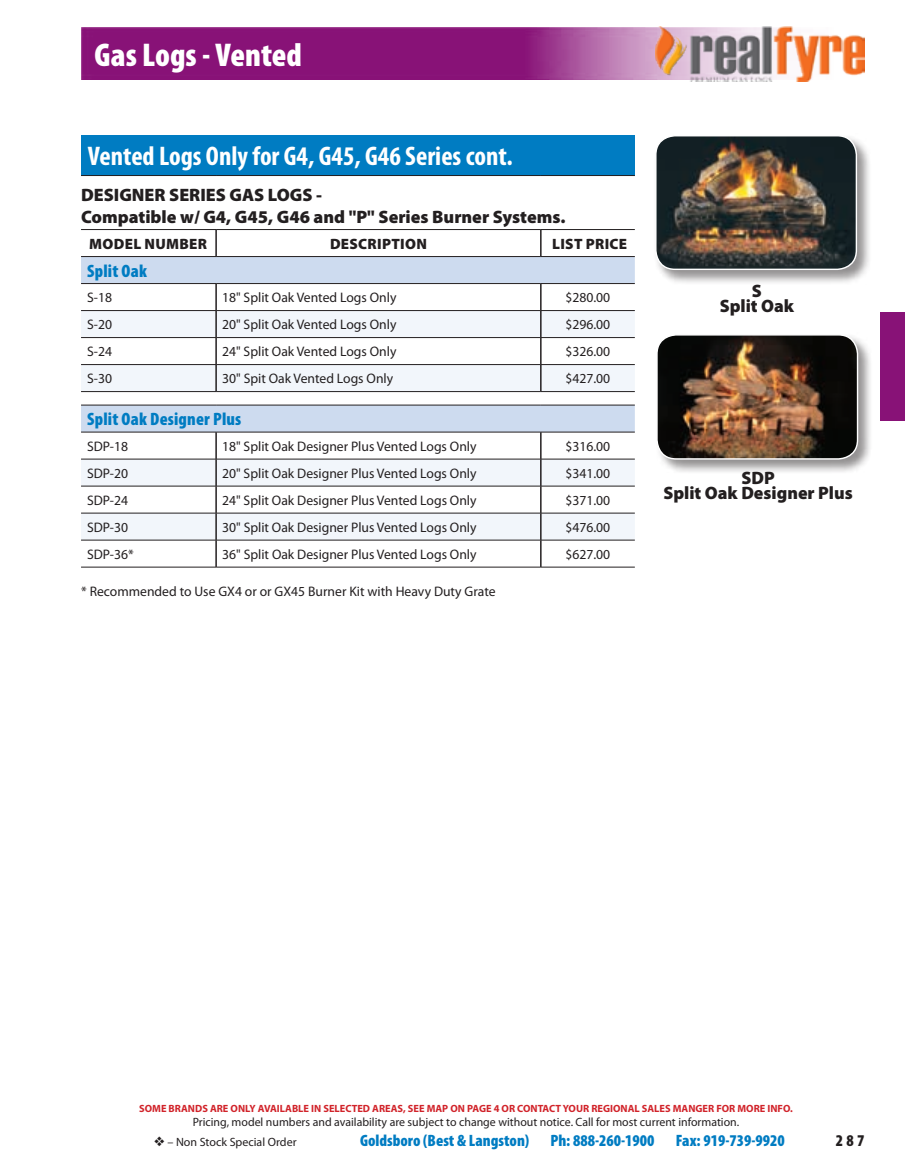
<style>
.page{position:relative;width:905px;height:1168px;background:#fff}
.page>*{position:absolute;margin:0;border:0;box-sizing:border-box;transform-origin:0 0}
.t1{font:900 condensed 33px "Myriad Pro";color:#fff}
.t2{font:700 condensed 27px "Myriad Pro";color:#fff}
.t3{font:900 18px/15.3px "Myriad Pro";color:#231f20;text-align:center}
.t4{font:900 condensed 18px "Myriad Pro";letter-spacing:.01em;color:#007cc2}
.t5{font:900 condensed 16.5px "Myriad Pro";color:#007cc2}
.t6{font:900 condensed 16.5px "Myriad Pro";color:#231f20}
.t7{font:900 15px "Myriad Pro";letter-spacing:.02em;color:#231f20}
.t8{font:13.8px "Myriad Pro";color:#231f20}
.t9{font:12px "Myriad Pro";color:#231f20}
.t10{font:700 10.5px "Myriad Pro";color:#d1232a}
</style>
<div class="page">
<div style="left:81px;top:135px;width:554px;height:41px;background:#007cc2"></div>
<div style="left:81px;top:257px;width:554px;height:26px;background:#cddbef"></div>
<svg style="left:81px;top:284px;width:554px;height:283px"></svg>
<svg style="left:81px;top:311px;width:554px;height:229px;fill:#f2f6fb"></svg>
<hr style="left:215px;top:230px;width:2px;height:26px;background:#231f20">
<svg style="left:540px;top:230px;width:1px;height:26px"></svg>
<hr style="left:215px;top:284px;width:2px;height:26px;background:#231f20">
<hr style="left:215px;top:311px;width:2px;height:26px;background:#231f20">
<hr style="left:215px;top:338px;width:2px;height:26px;background:#231f20">
<hr style="left:215px;top:365px;width:2px;height:26px;background:#231f20">
<svg style="left:540px;top:284px;width:1px;height:107px"></svg>
<hr style="left:215px;top:432px;width:2px;height:27px;background:#231f20">
<hr style="left:215px;top:459px;width:2px;height:27px;background:#231f20">
<hr style="left:215px;top:486px;width:2px;height:27px;background:#231f20">
<hr style="left:215px;top:513px;width:2px;height:27px;background:#231f20">
<hr style="left:215px;top:540px;width:2px;height:27px;background:#231f20">
<svg style="left:540px;top:433px;width:1px;height:134px"></svg>
<hr style="left:81px;top:364px;width:135px;height:1px;background:#231f20">
<hr style="left:216px;top:364px;width:325px;height:1px;background:#231f20">
<hr style="left:541px;top:364px;width:94px;height:1px;background:#231f20">
<hr style="left:81px;top:459px;width:135px;height:1px;background:#231f20">
<hr style="left:216px;top:459px;width:325px;height:1px;background:#231f20">
<hr style="left:541px;top:459px;width:94px;height:1px;background:#231f20">
<hr style="left:81px;top:486px;width:135px;height:1px;background:#231f20">
<hr style="left:216px;top:486px;width:325px;height:1px;background:#231f20">
<hr style="left:541px;top:486px;width:94px;height:1px;background:#231f20">
<hr style="left:81px;top:513px;width:135px;height:1px;background:#231f20">
<hr style="left:216px;top:513px;width:325px;height:1px;background:#231f20">
<hr style="left:541px;top:513px;width:94px;height:1px;background:#231f20">
<hr style="left:81px;top:540px;width:135px;height:1px;background:#231f20">
<hr style="left:216px;top:540px;width:325px;height:1px;background:#231f20">
<hr style="left:541px;top:540px;width:94px;height:1px;background:#231f20">
<hr style="left:81px;top:175px;width:135px;height:1px;background:#231f20">
<hr style="left:216px;top:175px;width:325px;height:1px;background:#231f20">
<hr style="left:541px;top:175px;width:94px;height:1px;background:#231f20">
<hr style="left:81px;top:405px;width:135px;height:1px;background:#231f20">
<hr style="left:216px;top:405px;width:325px;height:1px;background:#231f20">
<hr style="left:541px;top:405px;width:94px;height:1px;background:#231f20">
<hr style="left:81px;top:432px;width:135px;height:1px;background:#231f20">
<hr style="left:216px;top:432px;width:325px;height:1px;background:#231f20">
<hr style="left:541px;top:432px;width:94px;height:1px;background:#231f20">
<hr style="left:81px;top:229px;width:135px;height:1px;background:#231f20">
<hr style="left:216px;top:229px;width:325px;height:1px;background:#231f20">
<hr style="left:541px;top:229px;width:94px;height:1px;background:#231f20">
<hr style="left:81px;top:337px;width:135px;height:1px;background:#231f20">
<hr style="left:216px;top:337px;width:325px;height:1px;background:#231f20">
<hr style="left:541px;top:337px;width:94px;height:1px;background:#231f20">
<hr style="left:81px;top:256px;width:135px;height:1px;background:#231f20">
<hr style="left:216px;top:256px;width:325px;height:1px;background:#231f20">
<hr style="left:541px;top:256px;width:94px;height:1px;background:#231f20">
<hr style="left:81px;top:283px;width:135px;height:1px;background:#231f20">
<hr style="left:216px;top:283px;width:325px;height:1px;background:#231f20">
<hr style="left:541px;top:283px;width:94px;height:1px;background:#231f20">
<hr style="left:81px;top:310px;width:135px;height:1px;background:#231f20">
<hr style="left:216px;top:310px;width:325px;height:1px;background:#231f20">
<hr style="left:541px;top:310px;width:94px;height:1px;background:#231f20">
<hr style="left:81px;top:391px;width:135px;height:1px;background:#231f20">
<hr style="left:216px;top:391px;width:325px;height:1px;background:#231f20">
<hr style="left:541px;top:391px;width:94px;height:1px;background:#231f20">
<hr style="left:81px;top:567px;width:135px;height:1px;background:#231f20">
<hr style="left:216px;top:567px;width:325px;height:1px;background:#231f20">
<hr style="left:541px;top:567px;width:94px;height:1px;background:#231f20">
<div style="left:654px;top:333px;width:219px;height:142px;background:#231f20;opacity:.49"></div>
<img style="left:657px;top:335px;width:200px;height:124px">
<div style="left:656px;top:334px;width:202px;height:126px;border:1px solid #fff;border-radius:19px"></div>
<div style="left:653px;top:134px;width:218px;height:151px;background:#231f20;opacity:.49"></div>
<img style="left:655px;top:136px;width:201px;height:133px">
<div style="left:655px;top:135px;width:202px;height:135px;border:1px solid #fff;border-radius:19px"></div>
<svg style="left:81px;top:27px;width:574px;height:53px;background:#912582"></svg>
<img style="left:655px;top:26px;width:210px;height:56px">
<div style="left:879px;top:312px;width:25px;height:109px;background:#881277"></div>
<h1 class="t1" style="left:94px;top:34px;width:209px">Gas Logs - Vented</h1>
<h2 class="t2" style="left:88px;top:139px;width:426px">Vented Logs Only for G4, G45, G46 Series cont.</h2>
<h3 class="t3" style="left:81px;top:184px;width:486px;line-height:21.6px;text-align:left">DESIGNER SERIES GAS LOGS -<br>Compatible w/ G4, G45, G46 and "P" Series Burner Systems.</h3>
<p class="t7" style="left:89px;top:234px;width:119px">MODEL NUMBER</p>
<p class="t7" style="left:330px;top:234px;width:98px">DESCRIPTION</p>
<p class="t7" style="left:552px;top:234px;width:76px">LIST PRICE</p>
<h3 class="t4" style="left:87px;top:259px;width:61px">Split Oak</h3>
<p class="t8" style="left:87px;top:289px;width:26px">S-18</p>
<p class="t8" style="left:222px;top:289px;width:176px">18" Split Oak Vented Logs Only</p>
<p class="t8" style="left:565px;top:289px;width:46px">$280.00</p>
<p class="t8" style="left:87px;top:316px;width:26px">S-20</p>
<p class="t8" style="left:222px;top:316px;width:176px">20" Split Oak Vented Logs Only</p>
<p class="t8" style="left:565px;top:316px;width:46px">$296.00</p>
<p class="t8" style="left:87px;top:343px;width:26px">S-24</p>
<p class="t8" style="left:222px;top:343px;width:176px">24" Split Oak Vented Logs Only</p>
<p class="t8" style="left:565px;top:343px;width:46px">$326.00</p>
<p class="t8" style="left:87px;top:370px;width:26px">S-30</p>
<p class="t8" style="left:222px;top:370px;width:172px">30" Spit Oak Vented Logs Only</p>
<p class="t8" style="left:565px;top:370px;width:46px">$427.00</p>
<h3 class="t4" style="left:87px;top:408px;width:156px">Split Oak Designer Plus</h3>
<p class="t8" style="left:87px;top:438px;width:43px">SDP-18</p>
<p class="t8" style="left:222px;top:438px;width:256px">18" Split Oak Designer Plus Vented Logs Only</p>
<p class="t8" style="left:565px;top:438px;width:46px">$316.00</p>
<p class="t8" style="left:87px;top:465px;width:43px">SDP-20</p>
<p class="t8" style="left:222px;top:465px;width:256px">20" Split Oak Designer Plus Vented Logs Only</p>
<p class="t8" style="left:565px;top:465px;width:46px">$341.00</p>
<p class="t8" style="left:87px;top:492px;width:43px">SDP-24</p>
<p class="t8" style="left:222px;top:492px;width:256px">24" Split Oak Designer Plus Vented Logs Only</p>
<p class="t8" style="left:565px;top:492px;width:46px">$371.00</p>
<p class="t8" style="left:87px;top:519px;width:43px">SDP-30</p>
<p class="t8" style="left:222px;top:519px;width:256px">30" Split Oak Designer Plus Vented Logs Only</p>
<p class="t8" style="left:565px;top:519px;width:46px">$476.00</p>
<p class="t8" style="left:87px;top:546px;width:48px">SDP-36*</p>
<p class="t8" style="left:222px;top:546px;width:256px">36" Split Oak Designer Plus Vented Logs Only</p>
<p class="t8" style="left:565px;top:546px;width:46px">$627.00</p>
<p class="t8" style="left:81px;top:583px;width:416px">* Recommended to Use GX4 or or GX45 Burner Kit with Heavy Duty Grate</p>
<h3 class="t3" style="left:719px;top:283px;width:76px">S<br>Split Oak</h3>
<h3 class="t3" style="left:663px;top:469px;width:191px">SDP<br>Split Oak Designer Plus</h3>
<p class="t10" style="left:139px;top:1102px;width:655px">SOME BRANDS ARE ONLY AVAILABLE IN SELECTED AREAS, SEE MAP ON PAGE 4 OR CONTACT YOUR REGIONAL SALES MANGER FOR MORE INFO.</p>
<p class="t9" style="left:193px;top:1115px;width:547px">Pricing, model numbers and availability are subject to change without notice. Call for most current information.</p>
<p class="t9" style="left:154px;top:1134px;width:144px">❖ – Non Stock Special Order</p>
<p class="t5" style="left:360px;top:1130px;width:171px">Goldsboro (Best &amp; Langston)</p>
<p class="t5" style="left:550px;top:1130px;width:106px">Ph: 888-260-1900</p>
<p class="t5" style="left:675px;top:1130px;width:111px">Fax: 919-739-9920</p>
<p class="t6" style="left:835px;top:1130px;width:30px">287</p>
</div>
